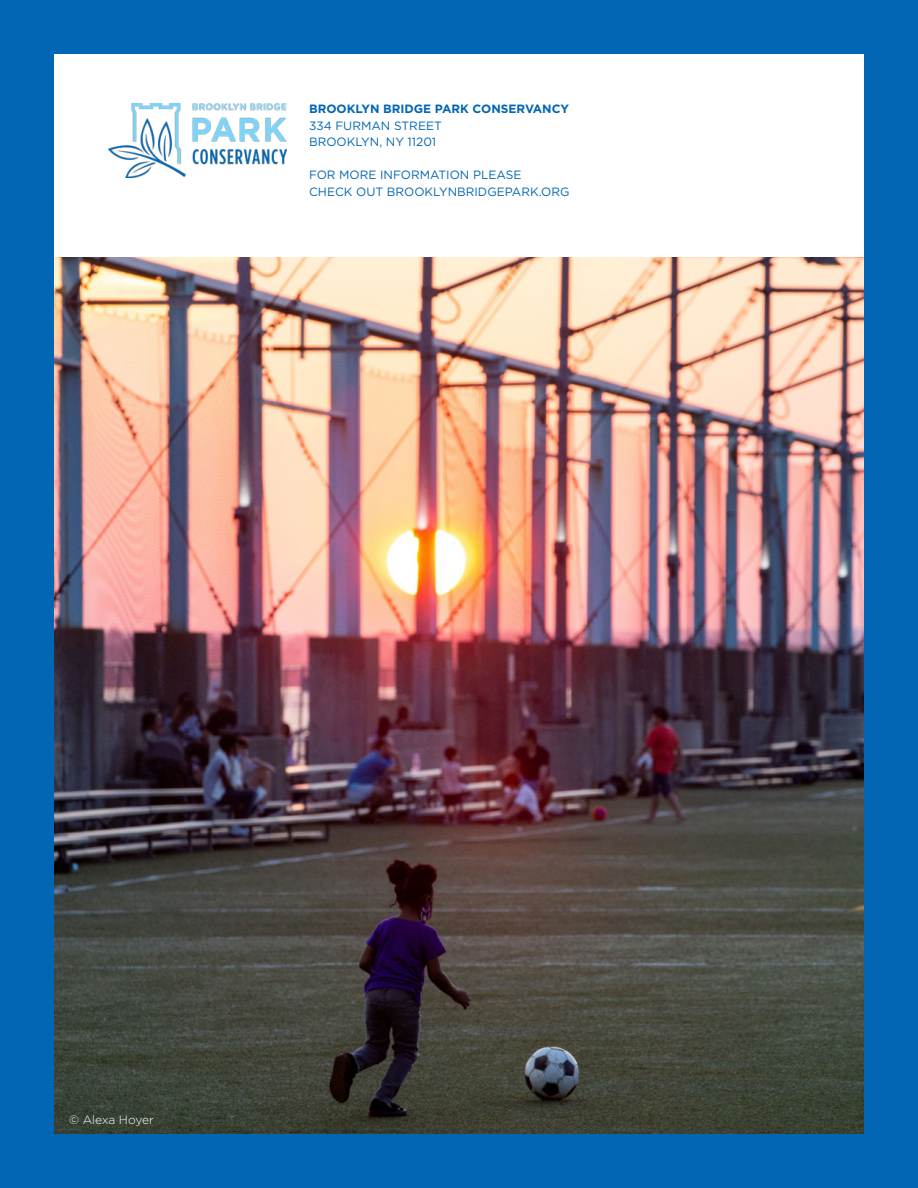
<style>
.page{position:relative;width:918px;height:1188px;background:#0166b3}
.page>*{position:absolute;margin:0;border:0;box-sizing:border-box;transform-origin:0 0}
.t1{font:12px/16.5px "Gotham";color:#0166b3}
.t2{font:700 12px "Gotham";color:#0166b3}
.t3{font:300 12px "Gotham";letter-spacing:-.01em;color:#fff}
</style>
<div class="page">
<div style="left:54px;top:54px;width:810px;height:1080px;background:#fff"></div>
<img style="left:108px;top:104px;width:178px;height:74px">
<img style="left:54px;top:257px;width:810px;height:877px">
<p class="t2" style="left:309px;top:104px;width:262px">BROOKLYN BRIDGE PARK CONSERVANCY</p>
<p class="t1" style="left:309px;top:118px;width:134px">334 FURMAN STREET<br>BROOKLYN, NY 11201</p>
<p class="t1" style="left:309px;top:167px;width:262px">FOR MORE INFORMATION PLEASE<br>CHECK OUT BROOKLYNBRIDGEPARK.ORG</p>
<p class="t3" style="left:69px;top:1115px;width:86px">© Alexa Hoyer</p>
</div>
